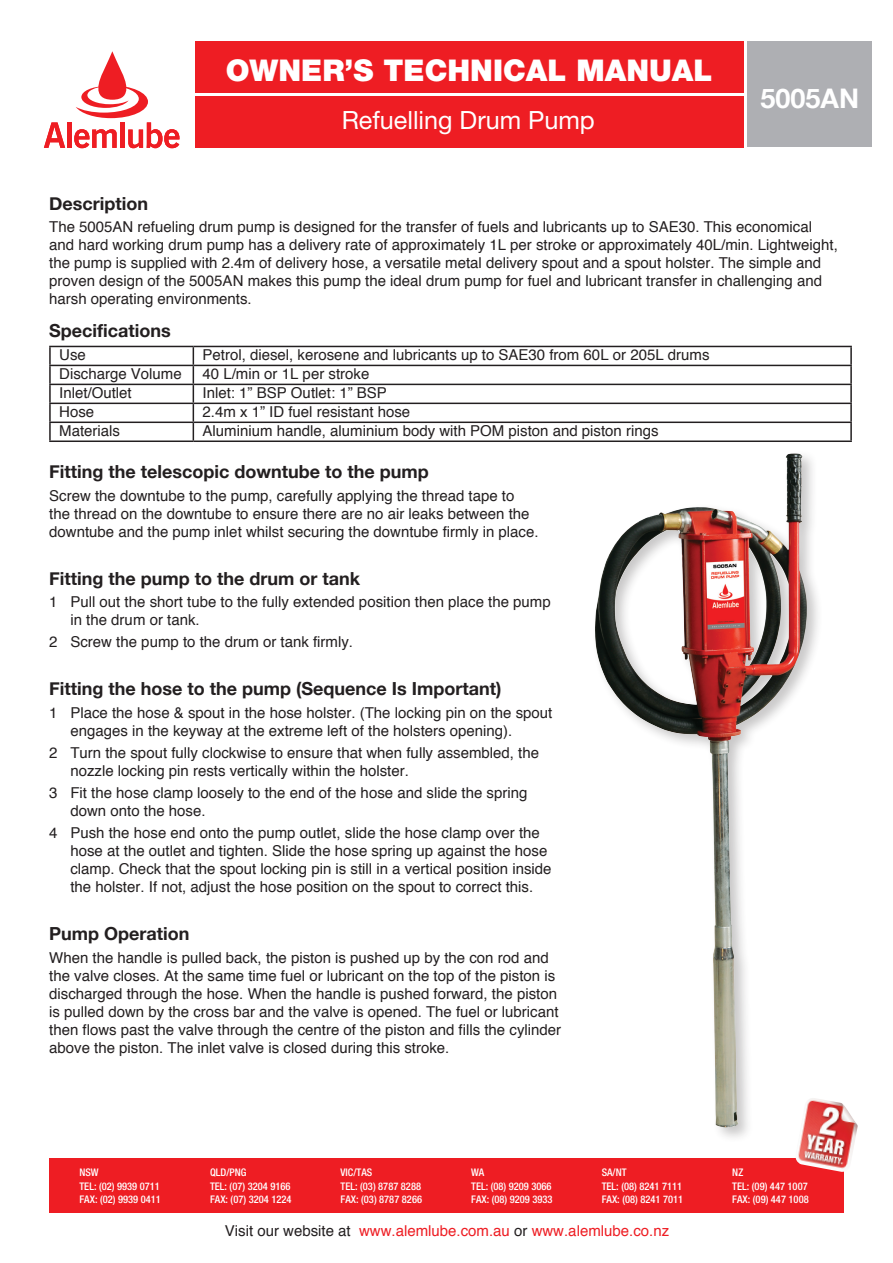
<style>
.page{position:relative;width:893px;height:1263px;background:#fff}
.page>*{position:absolute;margin:0;border:0;box-sizing:border-box;transform-origin:0 0}
.t1{font:900 30px "Helvetica Neue CE";color:#fff}
.t2{font:700 27px "Helvetica Neue";color:#fff}
.t3{font:25.2px "Helvetica Neue CE";color:#fff}
.t4{font:700 18px "Helvetica Neue";color:#231f20}
.t5{font:15px/18px "Helvetica";color:#231f20}
.t6{font:15px "Helvetica";color:#ee1d23}
.t7{font:500 condensed 10.5px "Helvetica Neue";color:#fff}
.s1{color:#231f20}
</style>
<div class="page">
<div style="left:591px;top:450px;width:232px;height:694px;background:#231f20;opacity:.25"></div>
<img style="left:593px;top:454px;width:195px;height:289px">
<svg style="left:51px;top:347px;width:799px;height:93px"></svg>
<hr style="left:49px;top:346px;width:144px;height:1px;background:#231f20">
<hr style="left:193px;top:346px;width:659px;height:1px;background:#231f20">
<hr style="left:49px;top:365px;width:144px;height:1px;background:#231f20">
<hr style="left:193px;top:365px;width:659px;height:1px;background:#231f20">
<hr style="left:49px;top:384px;width:144px;height:1px;background:#231f20">
<hr style="left:193px;top:384px;width:659px;height:1px;background:#231f20">
<hr style="left:49px;top:403px;width:144px;height:1px;background:#231f20">
<hr style="left:193px;top:403px;width:659px;height:1px;background:#231f20">
<hr style="left:49px;top:422px;width:144px;height:1px;background:#231f20">
<svg style="left:49px;top:347px;width:2px;height:93px"></svg>
<hr style="left:193px;top:422px;width:659px;height:1px;background:#231f20">
<svg style="left:193px;top:347px;width:1px;height:93px"></svg>
<svg style="left:850px;top:347px;width:2px;height:93px"></svg>
<hr style="left:49px;top:440px;width:144px;height:2px;background:#231f20">
<hr style="left:193px;top:440px;width:659px;height:2px;background:#231f20">
<div style="left:195px;top:96px;width:548px;height:51px;background:#ee1d23"></div>
<div style="left:195px;top:41px;width:548px;height:52px;background:#ee1d23"></div>
<div style="left:747px;top:41px;width:125px;height:106px;background:#aeafb3"></div>
<svg style="left:44px;top:122px;width:21px;height:26px"></svg>
<div style="left:67px;top:122px;width:5px;height:26px;background:#ee1d23"></div>
<svg style="left:74px;top:51px;width:105px;height:97px"></svg>
<div style="left:49px;top:1158px;width:795px;height:55px;background:#ee1d23"></div>
<img style="left:795px;top:1098px;width:63px;height:74px">
<p class="t1" style="left:226px;top:52px;width:488px">OWNER’S TECHNICAL MANUAL</p>
<p class="t3" style="left:342px;top:105px;width:255px">Refuelling Drum Pump</p>
<p class="t2" style="left:761px;top:81px;width:100px">5005AN</p>
<p class="t4" style="left:49px;top:192px;width:100px">Description</p>
<p class="t5" style="left:49px;top:218px;width:790px">The 5005AN refueling drum pump is designed for the transfer of fuels and lubricants up to SAE30. This economical and hard working drum pump has a delivery rate of approximately 1L per stroke or approximately 40L/min. Lightweight, the pump is supplied with 2.4m of delivery hose, a versatile metal delivery spout and a spout holster. The simple and proven design of the 5005AN makes this pump the ideal drum pump for fuel and lubricant transfer in challenging and harsh operating environments.</p>
<p class="t4" style="left:49px;top:320px;width:123px">Specifications</p>
<p class="t5" style="left:59px;top:346px;width:28px">Use</p>
<p class="t5" style="left:203px;top:346px;width:508px">Petrol, diesel, kerosene and lubricants up to SAE30 from 60L or 205L drums</p>
<p class="t5" style="left:59px;top:365px;width:124px">Discharge Volume</p>
<p class="t5" style="left:203px;top:365px;width:168px">40 L/min or 1L per stroke</p>
<p class="t5" style="left:59px;top:384px;width:74px">Inlet/Outlet</p>
<p class="t5" style="left:203px;top:384px;width:186px">Inlet: 1” BSP Outlet: 1” BSP</p>
<p class="t5" style="left:59px;top:403px;width:37px">Hose</p>
<p class="t5" style="left:203px;top:403px;width:209px">2.4m x 1” ID fuel resistant hose</p>
<p class="t5" style="left:59px;top:422px;width:62px">Materials</p>
<p class="t5" style="left:203px;top:422px;width:457px">Aluminium handle, aluminium body with POM piston and piston rings</p>
<p class="t4" style="left:49px;top:461px;width:381px">Fitting the telescopic downtube to the pump</p>
<p class="t5" style="left:49px;top:487px;width:491px">Screw the downtube to the pump, carefully applying the thread tape to the thread on the downtube to ensure there are no air leaks between the downtube and the pump inlet whilst securing the downtube firmly in place.</p>
<p class="t4" style="left:49px;top:567px;width:312px">Fitting the pump to the drum or tank</p>
<p class="t5" style="left:70px;top:593px;width:482px;text-indent:-21px">1 Pull out the short tube to the fully extended position then place the pump in the drum or tank.</p>
<p class="t5" style="left:49px;top:633px;width:305px">2 Screw the pump to the drum or tank firmly.</p>
<p class="t4" style="left:49px;top:678px;width:454px">Fitting the hose to the pump (Sequence Is Important)</p>
<p class="t5" style="left:70px;top:704px;width:483px;text-indent:-21px">1 Place the hose &amp; spout in the hose holster. (The locking pin on the spout engages in the keyway at the extreme left of the holsters opening).</p>
<p class="t5" style="left:70px;top:744px;width:470px;text-indent:-21px">2 Turn the spout fully clockwise to ensure that when fully assembled, the nozzle locking pin rests vertically within the holster.</p>
<p class="t5" style="left:70px;top:784px;width:458px;text-indent:-21px">3 Fit the hose clamp loosely to the end of the hose and slide the spring down onto the hose.</p>
<p class="t5" style="left:70px;top:824px;width:483px;text-indent:-21px">4 Push the hose end onto the pump outlet, slide the hose clamp over the hose at the outlet and tighten. Slide the hose spring up against the hose clamp. Check that the spout locking pin is still in a vertical position inside the holster. If not, adjust the hose position on the spout to correct this.</p>
<p class="t4" style="left:49px;top:923px;width:142px">Pump Operation</p>
<p class="t5" style="left:49px;top:949px;width:513px">When the handle is pulled back, the piston is pushed up by the con rod and the valve closes. At the same time fuel or lubricant on the top of the piston is discharged through the hose. When the handle is pushed forward, the piston is pulled down by the cross bar and the valve is opened. The fuel or lubricant then flows past the valve through the centre of the piston and fills the cylinder above the piston. The inlet valve is closed during this stroke.</p>
<p class="t7" style="left:79px;top:1166px;width:21px">NSW</p>
<p class="t7" style="left:79px;top:1180px;width:82px">TEL: (02) 9939 0711</p>
<p class="t7" style="left:79px;top:1193px;width:83px">FAX: (02) 9939 0411</p>
<p class="t7" style="left:210px;top:1166px;width:38px">QLD/PNG</p>
<p class="t7" style="left:210px;top:1180px;width:82px">TEL: (07) 3204 9166</p>
<p class="t7" style="left:210px;top:1193px;width:83px">FAX: (07) 3204 1224</p>
<p class="t7" style="left:341px;top:1166px;width:33px">VIC/TAS</p>
<p class="t7" style="left:341px;top:1180px;width:82px">TEL: (03) 8787 8288</p>
<p class="t7" style="left:341px;top:1193px;width:83px">FAX: (03) 8787 8266</p>
<p class="t7" style="left:471px;top:1166px;width:15px">WA</p>
<p class="t7" style="left:471px;top:1180px;width:82px">TEL: (08) 9209 3066</p>
<p class="t7" style="left:471px;top:1193px;width:83px">FAX: (08) 9209 3933</p>
<p class="t7" style="left:602px;top:1166px;width:26px">SA/NT</p>
<p class="t7" style="left:602px;top:1180px;width:82px">TEL: (08) 8241 7111</p>
<p class="t7" style="left:602px;top:1193px;width:83px">FAX: (08) 8241 7011</p>
<p class="t7" style="left:732px;top:1166px;width:12px">NZ</p>
<p class="t7" style="left:732px;top:1180px;width:77px">TEL: (09) 447 1007</p>
<p class="t7" style="left:732px;top:1193px;width:78px">FAX: (09) 447 1008</p>
<p class="t6" style="left:225px;top:1219px;width:446px"><span class="s1">Visit our website at</span> www.alemlube.com.au <span class="s1">or</span> www.alemlube.co.nz</p>
</div>
